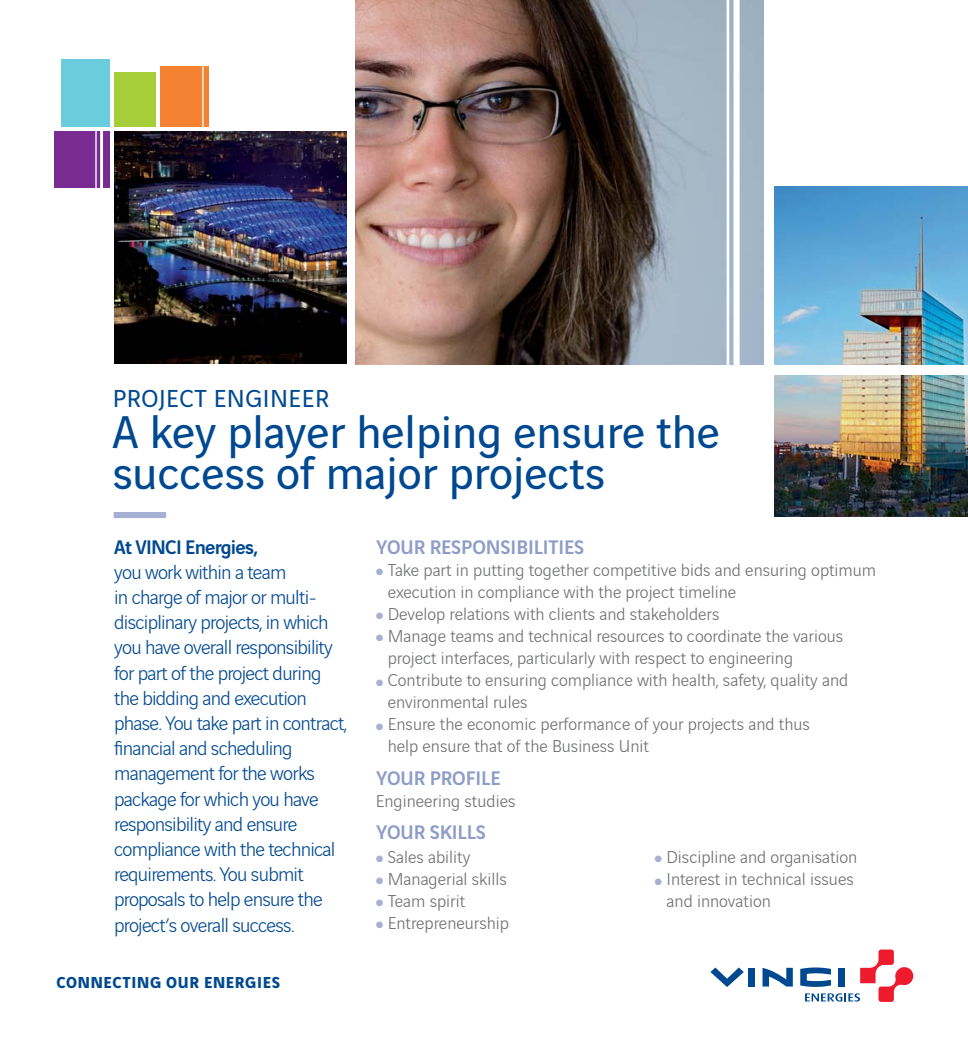
<style>
.page{position:relative;width:968px;height:1042px;background:#fff}
.page>*{position:absolute;margin:0;border:0;box-sizing:border-box;transform-origin:0 0}
.t1{font:49px/41.1px "Vinci Sans";color:#004990}
.t2{font:26.25px "Vinci Sans";letter-spacing:.02em;color:#004990}
.t3{font:300 21px/25.2px "Vinci Sans";letter-spacing:-.035em;color:#004990}
.t4{font:500 21px "Vinci Sans";letter-spacing:-.005em;color:#8e9dc8}
.t5{font:500 21px "Vinci Sans";letter-spacing:-.035em;color:#004990}
.t6{font:300 18.38px/22.1px "Vinci Sans";color:#6d6e70}
.t7{font:700 16.97px "Vinci Sans";letter-spacing:.04em;color:#004990}
.s1{font-weight:900;font-size:26.25px;color:#a5b0d3}
</style>
<div class="page">
<div style="left:113px;top:72px;width:43px;height:55px;background:#a6ce39"></div>
<div style="left:62px;top:59px;width:48px;height:70px;background:#6bccde"></div>
<div style="left:160px;top:67px;width:48px;height:62px;background:#f58232"></div>
<div style="left:55px;top:129px;width:56px;height:58px;background:#782b90"></div>
<hr style="left:52px;top:127px;width:162px;height:3px;background:#fff">
<hr style="left:110px;top:49px;width:3px;height:146px;background:#fff">
<hr style="left:202px;top:36px;width:1px;height:92px;background:#fff">
<hr style="left:95px;top:129px;width:2px;height:63px;background:#fff">
<hr style="left:100px;top:129px;width:3px;height:64px;background:#fff">
<div style="left:748px;top:968px;width:6px;height:18px;background:#004990"></div>
<svg style="left:762px;top:968px;width:30px;height:18px"></svg>
<svg style="left:710px;top:967px;width:33px;height:20px"></svg>
<svg style="left:800px;top:949px;width:113px;height:53px"></svg>
<img style="left:356px;top:0;width:407px;height:365px">
<img style="left:115px;top:131px;width:231px;height:233px">
<img style="left:774px;top:187px;width:193px;height:330px">
<div style="left:103px;top:365px;width:864px;height:9px;background:#fff"></div>
<div style="left:114px;top:512px;width:52px;height:6px;background:#a5b0d3"></div>
<hr style="left:726px;top:0;width:3px;height:373px;background:#fff">
<div style="left:733px;top:0;width:6px;height:375px;background:#fff"></div>
<h2 class="t2" style="left:113px;top:388px;width:218px">PROJECT ENGINEER</h2>
<h1 class="t1" style="left:112px;top:416px;width:609px">A key player helping ensure the success of major projects</h1>
<p class="t5" style="left:114px;top:538px;width:145px">At VINCI Energies,</p>
<p class="t3" style="left:114px;top:561px;width:234px">you work within a team<br>in charge of major or multi&shy;disciplinary projects, in which you have overall responsibility for part of the project during the bidding and execution phase. You take part in contract, financial and scheduling management for the works package for which you have responsibility and ensure compliance with the technical requirements. You submit proposals to help ensure the project’s overall success.</p>
<p class="t7" style="left:56px;top:976px;width:225px">CONNECTING OUR ENERGIES</p>
<p class="t4" style="left:376px;top:538px;width:210px">YOUR RESPONSIBILITIES</p>
<p class="t6" style="left:388px;top:560px;width:490px;text-indent:-12px"><span class="s1">•</span> Take part in putting together competitive bids and ensuring optimum execution in compliance with the project timeline</p>
<p class="t6" style="left:376px;top:604px;width:345px"><span class="s1">•</span> Develop relations with clients and stakeholders</p>
<p class="t6" style="left:388px;top:626px;width:457px;text-indent:-12px"><span class="s1">•</span> Manage teams and technical resources to coordinate the various project interfaces, particularly with respect to engineering</p>
<p class="t6" style="left:388px;top:670px;width:462px;text-indent:-12px"><span class="s1">•</span> Contribute to ensuring compliance with health, safety, quality and environmental rules</p>
<p class="t6" style="left:388px;top:714px;width:423px;text-indent:-12px"><span class="s1">•</span> Ensure the economic performance of your projects and thus help ensure that of the Business Unit</p>
<p class="t4" style="left:376px;top:770px;width:126px">YOUR PROFILE</p>
<p class="t6" style="left:376px;top:791px;width:141px">Engineering studies</p>
<p class="t4" style="left:376px;top:824px;width:111px">YOUR SKILLS</p>
<p class="t6" style="left:376px;top:847px;width:96px"><span class="s1">•</span> Sales ability</p>
<p class="t6" style="left:376px;top:869px;width:132px"><span class="s1">•</span> Managerial skills</p>
<p class="t6" style="left:376px;top:891px;width:91px"><span class="s1">•</span> Team spirit</p>
<p class="t6" style="left:376px;top:913px;width:135px"><span class="s1">•</span> Entrepreneurship</p>
<p class="t6" style="left:654px;top:847px;width:204px"><span class="s1">•</span> Discipline and organisation</p>
<p class="t6" style="left:666px;top:869px;width:189px;text-indent:-12px"><span class="s1">•</span> Interest in technical issues and innovation</p>
</div>
